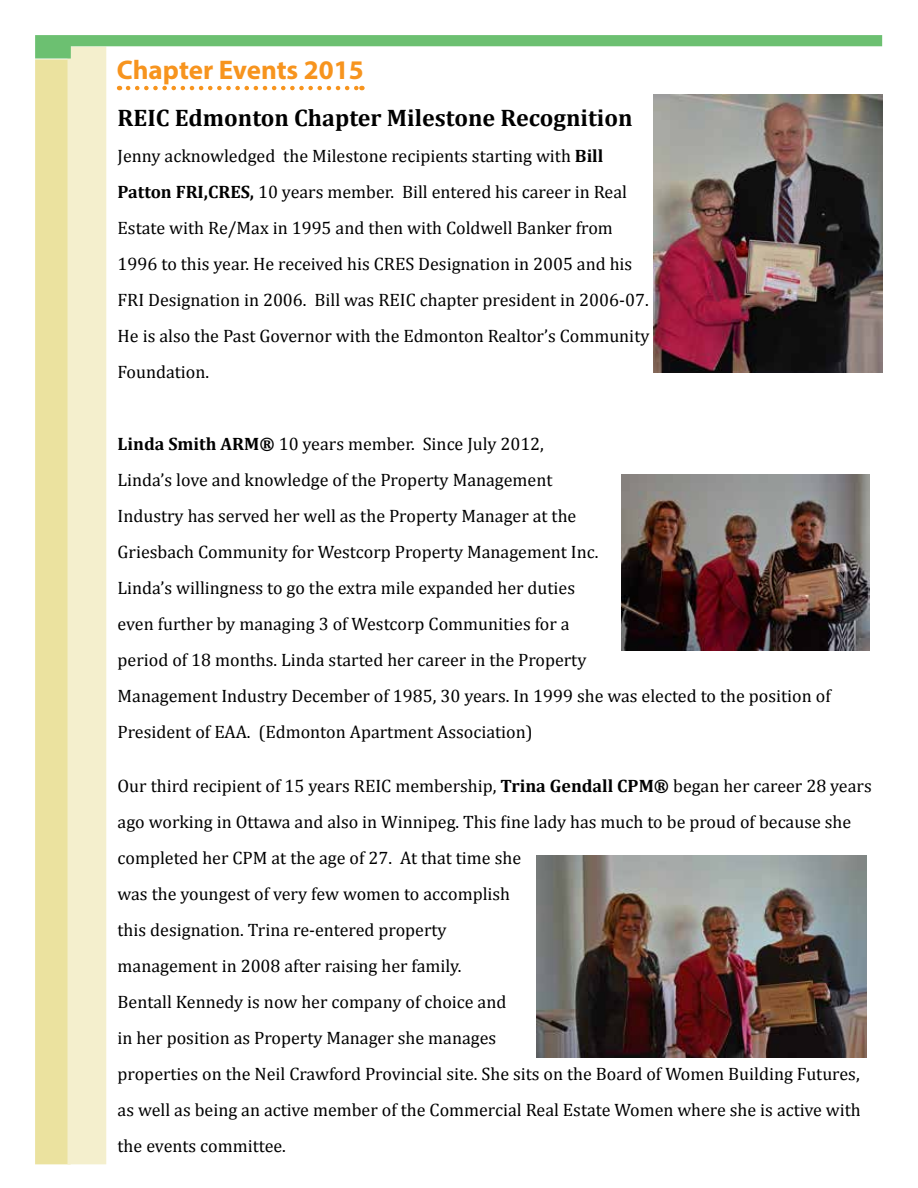
<style>
.page{position:relative;width:918px;height:1188px;background:#fff}
.page>*{position:absolute;margin:0;border:0;box-sizing:border-box;transform-origin:0 0}
.t1{font:700 27px "Myriad Pro";color:#f7941e}
.t2{font:700 24px "Cambria";color:#000}
.t3{font:18px/36px "Cambria";color:#000}
.s1{font-weight:700}
</style>
<div class="page">
<div style="left:35px;top:59px;width:36px;height:1105px;background:#ebe29f"></div>
<div style="left:68px;top:47px;width:38px;height:1117px;background:#f4efcd"></div>
<svg style="left:35px;top:35px;width:847px;height:24px"></svg>
<svg style="left:128px;top:86px;width:234px;height:4px"></svg>
<img style="left:621px;top:474px;width:248px;height:177px">
<img style="left:653px;top:94px;width:230px;height:278px">
<img style="left:537px;top:855px;width:329px;height:203px">
<h1 class="t1" style="left:117px;top:52px;width:248px">Chapter Events 2015</h1>
<h2 class="t2" style="left:118px;top:101px;width:516px">REIC Edmonton Chapter Milestone Recognition</h2>
<p class="t3" style="left:118px;top:138px;width:533px">Jenny acknowledged the Milestone recipients starting with <span class="s1">Bill Patton FRI,CRES,</span> 10 years member. Bill entered his career in Real Estate with Re/Max in 1995 and then with Coldwell Banker from 1996 to this year. He received his CRES Designation in 2005 and his FRI Designation in 2006. Bill was REIC chapter president in 2006-07.<br>He is also the Past Governor with the Edmonton Realtor’s Community Foundation.</p>
<p class="t3" style="left:118px;top:426px;width:715px"><span class="s1">Linda Smith ARM®</span> 10 years member. Since July 2012,<br>Linda’s love and knowledge of the Property Management<br>Industry has served her well as the Property Manager at the<br>Griesbach Community for Westcorp Property Management Inc.<br>Linda’s willingness to go the extra mile expanded her duties<br>even further by managing 3 of Westcorp Communities for a<br>period of 18 months. Linda started her career in the Property<br>Management Industry December of 1985, 30 years. In 1999 she was elected to the position of President of EAA. (Edmonton Apartment Association)</p>
<p class="t3" style="left:118px;top:768px;width:756px">Our third recipient of 15 years REIC membership, <span class="s1">Trina Gendall CPM®</span> began her career 28 years ago working in Ottawa and also in Winnipeg. This fine lady has much to be proud of because she completed her CPM at the age of 27. At that time she<br>was the youngest of very few women to accomplish<br>this designation. Trina re-entered property<br>management in 2008 after raising her family.<br>Bentall Kennedy is now her company of choice and<br>in her position as Property Manager she manages<br>properties on the Neil Crawford Provincial site. She sits on the Board of Women Building Futures, as well as being an active member of the Commercial Real Estate Women where she is active with the events committee.</p>
</div>
